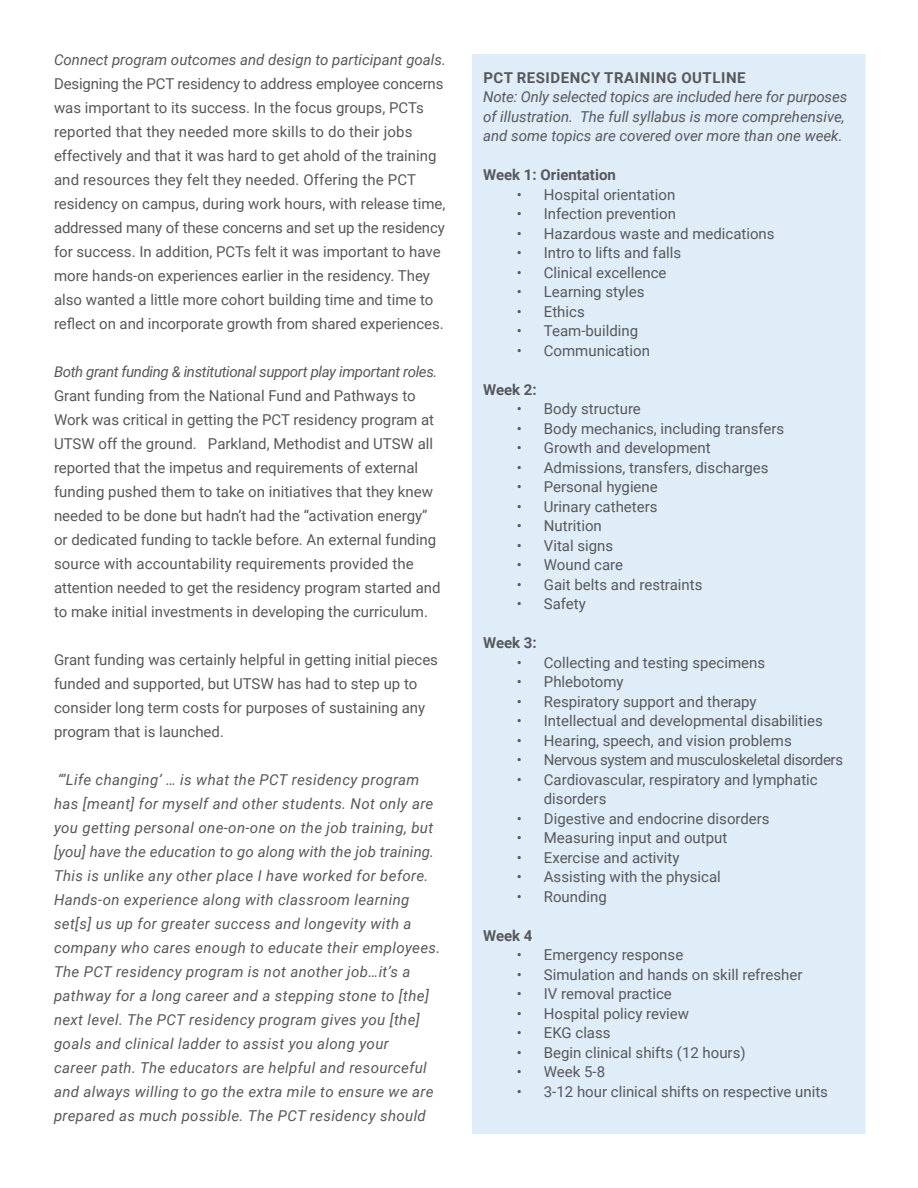
<style>
.page{position:relative;width:918px;height:1188px;background:#fff}
.page>*{position:absolute;margin:0;border:0;box-sizing:border-box;transform-origin:0 0}
.t1{font:15px/24px "Roboto";color:#57585a}
.t2{font:italic 15px/24px "Roboto";letter-spacing:.025em;color:#57585a}
.t3{font:italic 15px/19.5px "Roboto";color:#57585a}
.t4{font:italic 15px "Roboto";letter-spacing:-.025em;color:#57585a}
.t5{font:700 15px "Roboto";letter-spacing:.02em;color:#57585a}
.t6{font:15px "Roboto";letter-spacing:-.025em;color:#57585a}
.t7{font:700 15px "Roboto";color:#57585a}
</style>
<div class="page">
<div style="left:472px;top:54px;width:394px;height:1080px;background:#dfedf8;border:2px solid #dfedf8"></div>
<p class="t3" style="left:54px;top:50px;width:394px">Connect program outcomes and design to participant goals.</p>
<p class="t1" style="left:54px;top:71px;width:393px">Designing the PCT residency to address employee concerns was important to its success. In the focus groups, PCTs reported that they needed more skills to do their jobs effectively and that it was hard to get ahold of the training and resources they felt they needed. Offering the PCT residency on campus, during work hours, with release time, addressed many of these concerns and set up the residency for success. In addition, PCTs felt it was important to have more hands-on experiences earlier in the residency. They also wanted a little more cohort building time and time to reflect on and incorporate growth from shared experiences.</p>
<p class="t4" style="left:54px;top:361px;width:385px">Both grant funding &amp; institutional support play important roles.</p>
<p class="t1" style="left:54px;top:383px;width:384px">Grant funding from the National Fund and Pathways to Work was critical in getting the PCT residency program at UTSW off the ground. Parkland, Methodist and UTSW all reported that the impetus and requirements of external funding pushed them to take on initiatives that they knew needed to be done but hadn’t had the “activation energy” or dedicated funding to tackle before. An external funding source with accountability requirements provided the</p>
<p class="t1" style="left:54px;top:575px;width:388px">attention needed to get the residency program started and to make initial investments in developing the curriculum.</p>
<p class="t1" style="left:54px;top:647px;width:386px">Grant funding was certainly helpful in getting initial pieces funded and supported, but UTSW has had to step up to consider long term costs for purposes of sustaining any program that is launched.</p>
<p class="t2" style="left:54px;top:767px;width:388px">“’Life changing’ … is what the PCT residency program has [meant] for myself and other students. Not only are you getting personal one-on-one on the job training, but [you] have the education to go along with the job training.<br>This is unlike any other place I have worked for before.<br>Hands-on experience along with classroom learning set[s] us up for greater success and longevity with a company who cares enough to educate their employees.<br>The PCT residency program is not another job…it’s a pathway for a long career and a stepping stone to [the] next level. The PCT residency program gives you [the] goals and clinical ladder to assist you along your<br>career path. The educators are helpful and resourceful and always willing to go the extra mile to ensure we are prepared as much possible. The PCT residency should</p>
<p class="t5" style="left:483px;top:67px;width:264px">PCT RESIDENCY TRAINING OUTLINE</p>
<p class="t3" style="left:483px;top:86px;width:366px">Note: Only selected topics are included here for purposes of illustration. The full syllabus is more comprehensive, and some topics are covered over more than one week.</p>
<p class="t7" style="left:483px;top:164px;width:134px">Week 1: Orientation</p>
<p class="t1" style="left:517px;top:182px;width:160px">• Hospital orientation</p>
<p class="t1" style="left:517px;top:201px;width:161px">• Infection prevention</p>
<p class="t1" style="left:517px;top:221px;width:259px">• Hazardous waste and medications</p>
<p class="t1" style="left:517px;top:240px;width:166px">• Intro to lifts and falls</p>
<p class="t1" style="left:517px;top:260px;width:151px">• Clinical excellence</p>
<p class="t1" style="left:517px;top:279px;width:129px">• Learning styles</p>
<p class="t1" style="left:517px;top:299px;width:69px">• Ethics</p>
<p class="t1" style="left:517px;top:318px;width:123px">• Team-building</p>
<p class="t1" style="left:517px;top:338px;width:135px">• Communication</p>
<p class="t5" style="left:483px;top:379px;width:55px">Week 2:</p>
<p class="t1" style="left:517px;top:396px;width:126px">• Body structure</p>
<p class="t1" style="left:517px;top:416px;width:269px">• Body mechanics, including transfers</p>
<p class="t1" style="left:517px;top:435px;width:195px">• Growth and development</p>
<p class="t1" style="left:517px;top:455px;width:253px">• Admissions, transfers, discharges</p>
<p class="t1" style="left:517px;top:474px;width:142px">• Personal hygiene</p>
<p class="t1" style="left:517px;top:494px;width:142px">• Urinary catheters</p>
<p class="t1" style="left:517px;top:513px;width:86px">• Nutrition</p>
<p class="t1" style="left:517px;top:533px;width:98px">• Vital signs</p>
<p class="t1" style="left:517px;top:552px;width:108px">• Wound care</p>
<p class="t1" style="left:517px;top:572px;width:187px">• Gait belts and restraints</p>
<p class="t1" style="left:517px;top:591px;width:71px">• Safety</p>
<p class="t5" style="left:483px;top:632px;width:55px">Week 3:</p>
<p class="t1" style="left:517px;top:650px;width:250px">• Collecting and testing specimens</p>
<p class="t1" style="left:517px;top:669px;width:108px">• Phlebotomy</p>
<p class="t1" style="left:517px;top:689px;width:241px">• Respiratory support and therapy</p>
<p class="t1" style="left:517px;top:708px;width:308px">• Intellectual and developmental disabilities</p>
<p class="t1" style="left:517px;top:728px;width:276px">• Hearing, speech, and vision problems</p>
<p class="t6" style="left:517px;top:749px;width:328px">• Nervous system and musculoskeletal disorders</p>
<p class="t1" style="left:544px;top:769px;width:275px;line-height:19.5px;text-indent:-27px">• Cardiovascular, respiratory and lymphatic disorders</p>
<p class="t1" style="left:517px;top:806px;width:254px">• Digestive and endocrine disorders</p>
<p class="t1" style="left:517px;top:825px;width:212px">• Measuring input and output</p>
<p class="t1" style="left:517px;top:845px;width:164px">• Exercise and activity</p>
<p class="t1" style="left:517px;top:864px;width:206px">• Assisting with the physical</p>
<p class="t1" style="left:517px;top:884px;width:92px">• Rounding</p>
<p class="t5" style="left:483px;top:925px;width:51px">Week 4</p>
<p class="t1" style="left:517px;top:942px;width:168px">• Emergency response</p>
<p class="t1" style="left:517px;top:962px;width:287px">• Simulation and hands on skill refresher</p>
<p class="t1" style="left:517px;top:981px;width:157px">• IV removal practice</p>
<p class="t1" style="left:517px;top:1001px;width:174px">• Hospital policy review</p>
<p class="t1" style="left:517px;top:1020px;width:95px">• EKG class</p>
<p class="t1" style="left:517px;top:1040px;width:230px">• Begin clinical shifts (12 hours)</p>
<p class="t1" style="left:517px;top:1059px;width:90px">• Week 5-8</p>
<p class="t1" style="left:517px;top:1079px;width:313px">• 3-12 hour clinical shifts on respective units</p>
</div>
